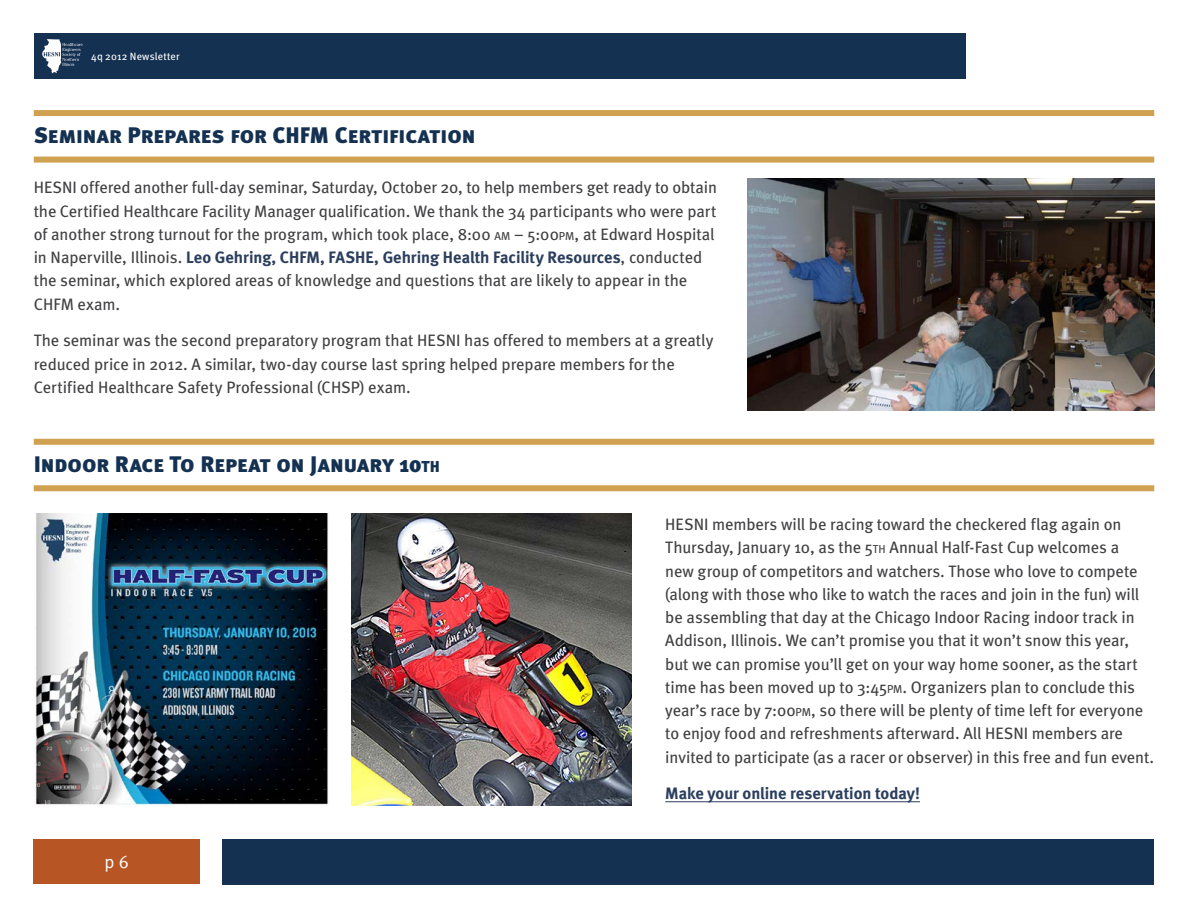
<style>
.page{position:relative;width:1188px;height:918px;background:#fff}
.page>*{position:absolute;margin:0;border:0;box-sizing:border-box;transform-origin:0 0}
.t1{font:22.5px "Meta Black Caps";color:#153152}
.t2{font:18px "Meta Normal";color:#fff}
.t3{font:16.5px/23.2px "Meta";letter-spacing:-.005em;color:#414042}
.t4{font:700 16.5px "Meta";color:#2b3e5d}
.t5{font:10.5px "Meta";letter-spacing:.02em;color:#fff}
.s1{font-size:11.55px}
.s2{font-weight:700;color:#2b3e5d}
.s3{font-size:15.75px}
.s4{font-style:inherit}
</style>
<div class="page">
<img style="left:747px;top:179px;width:407px;height:231px">
<div style="left:222px;top:839px;width:932px;height:45px;background:#153152"></div>
<div style="left:34px;top:839px;width:166px;height:45px;background:#b75624"></div>
<div style="left:34px;top:34px;width:932px;height:45px;background:#153152"></div>
<div style="left:34px;top:110px;width:1120px;height:6px;background:#d0a151"></div>
<div style="left:34px;top:157px;width:1120px;height:6px;background:#d0a151"></div>
<hr style="left:665px;top:802px;width:255px;height:1px;background:#2b3e5d">
<div style="left:34px;top:439px;width:1120px;height:6px;background:#d0a151"></div>
<div style="left:34px;top:485px;width:1120px;height:6px;background:#d0a151"></div>
<svg style="left:42px;top:39px;width:41px;height:34px"></svg>
<img style="left:35px;top:513px;width:294px;height:292px">
<img style="left:351px;top:514px;width:280px;height:291px">
<p class="t5" style="left:91px;top:50px;width:90px">4q 2012 Newsletter</p>
<h1 class="t1" style="left:34px;top:122px;width:443px">Seminar Prepares for CHFM Certification</h1>
<p class="t3" style="left:34px;top:176px;width:685px">HESNI offered another full-day seminar, Saturday, October 20, to help members get ready to obtain the Certified Healthcare Facility Manager qualification. We thank the 34 participants who were part of another strong turnout for the program, which took place, 8:00 <span class="s1">AM</span> – 5:00<span class="s1">PM</span>, at Edward Hospital in Naperville, Illinois. <span class="s2">Leo Gehring, CHFM, FASHE, Gehring Health Facility Resources</span>, conducted the seminar, which explored areas of knowledge and questions that are likely to appear in the CHFM exam.</p>
<p class="t3" style="left:34px;top:329px;width:681px">The seminar was the second preparatory program that HESNI has offered to members at a greatly reduced price in 2012. A similar, two-day course last spring helped prepare members for the<br>Certified Healthcare Safety Professional (CHSP) exam.</p>
<h1 class="t1" style="left:34px;top:450px;width:408px">Indoor Race To Repeat on January 10<span class="s3">th</span></h1>
<p class="t2" style="left:105px;top:852px;width:26px">p 6</p>
<p class="t3" style="left:665px;top:513px;width:490px">HESNI members will be racing toward the checkered flag again on Thursday, January 10, as the 5<span class="s1">TH</span> Annual Half-Fast Cup welcomes a<br>new group of competitors and watchers. Those who love to compete (along with those who like to watch the races and join in the fun) will be assembling that day at the Chicago Indoor Racing indoor track in Addison, Illinois. We can’t promise you that it won’t snow this year, but we can promise you’ll get on your way home sooner, as the start time has been moved up to 3:45<span class="s1">PM</span><span class="s4">.</span> Organizers plan to conclude this year’s race by 7:00<span class="s1">PM</span>, so there will be plenty of time left for everyone to enjoy food and refreshments afterward. All HESNI members are invited to participate (as a racer or observer) in this free and fun event.</p>
<p class="t4" style="left:665px;top:784px;width:256px">Make your online reservation today!</p>
</div>
